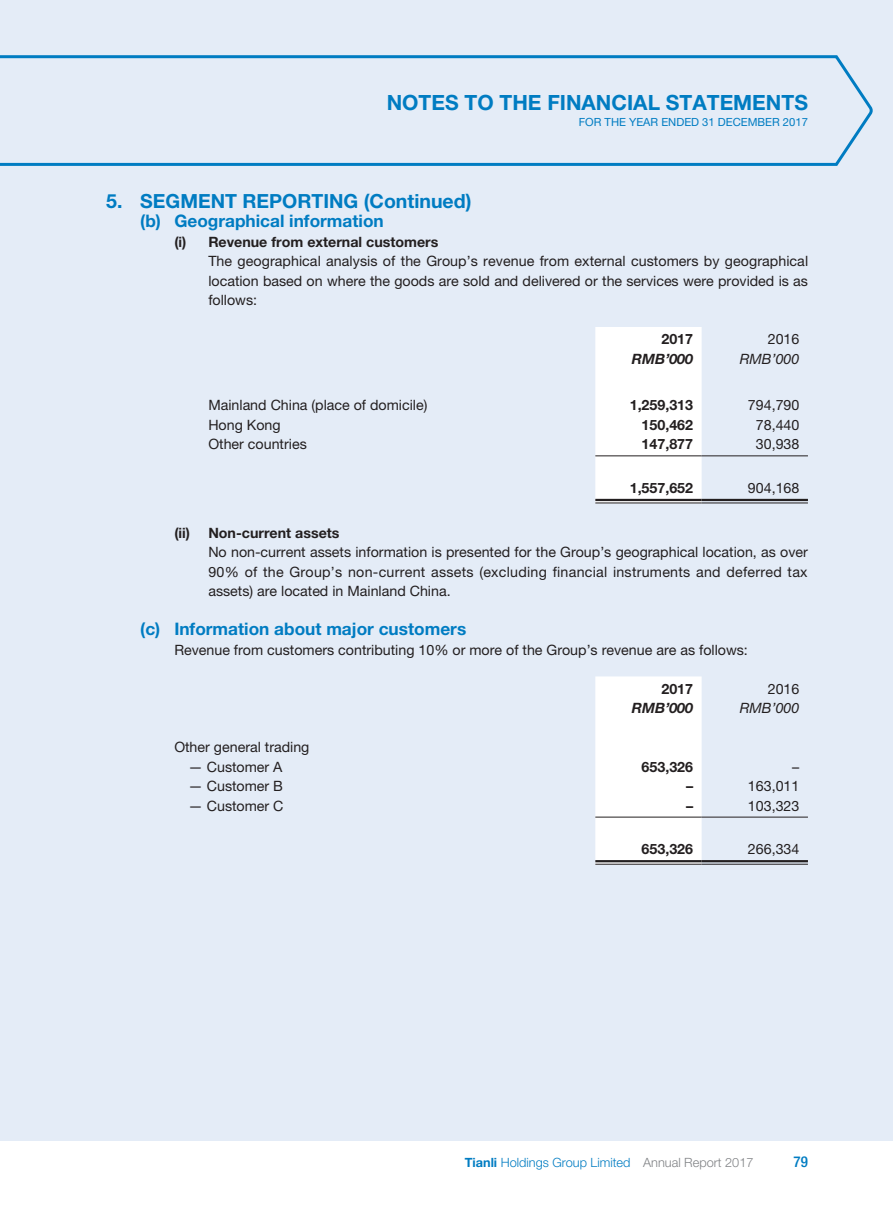
<style>
.page{position:relative;width:893px;height:1212px;background:#fff}
.page>*{position:absolute;margin:0;border:0;box-sizing:border-box;transform-origin:0 0}
.t1{font:700 21px "Helvetica Neue LT Std";color:#007cc2}
._01_H1{font:700 19.5px "Helvetica Neue LT Std";color:#007cc2}
._02_H2{font:700 17.25px "Helvetica Neue LT Std";color:#007cc2}
.t2{font:500 condensed 15px "Helvetica Neue LT Std";color:#007cc2}
._00_txt{font:14.25px/19.5px "Helvetica Neue LT Std";color:#231f20;text-align:justify}
._50_Table_txt{font:14.25px "Helvetica Neue LT Std";color:#231f20}
._50_Table_txt-2{font:700 14.25px "Helvetica Neue LT Std";color:#231f20}
._03_H3{font:700 14.25px "Helvetica Neue LT Std";color:#231f20}
._50_Table_txt-3{font:italic 700 14.25px "Helvetica Neue LT Std";color:#231f20}
._50_Table_txt-4{font:italic 14.25px "Helvetica Neue LT Std";color:#231f20}
.t3{font:300 12.75px "Helvetica Neue LT Std";color:#007cc2}
.t4{font:11.25px "Helvetica Neue LT Std";color:#007cc2}
.s1{font-weight:700}
.s2{color:#808285}
</style>
<div class="page">
<div style="left:0;top:0;width:893px;height:1140px;background:#e4ecf7"></div>
<svg style="left:0;top:55px;width:873px;height:111px"></svg>
<div style="left:595px;top:327px;width:107px;height:176px;background:#fff"></div>
<hr style="left:595px;top:455px;width:107px;height:1px;background:#231f20">
<hr style="left:702px;top:455px;width:106px;height:1px;background:#231f20">
<hr style="left:595px;top:499px;width:107px;height:2px;background:#231f20">
<hr style="left:595px;top:503px;width:107px;height:1px;background:#231f20">
<hr style="left:702px;top:499px;width:106px;height:2px;background:#231f20">
<hr style="left:702px;top:503px;width:106px;height:1px;background:#231f20">
<div style="left:595px;top:676px;width:107px;height:188px;background:#fff"></div>
<hr style="left:595px;top:817px;width:107px;height:1px;background:#231f20">
<hr style="left:702px;top:817px;width:106px;height:1px;background:#231f20">
<hr style="left:595px;top:860px;width:107px;height:2px;background:#231f20">
<hr style="left:595px;top:864px;width:107px;height:1px;background:#231f20">
<hr style="left:702px;top:860px;width:106px;height:2px;background:#231f20">
<hr style="left:702px;top:864px;width:106px;height:1px;background:#231f20">
<h1 class="t1" style="left:387px;top:90px;width:423px">NOTES TO THE FINANCIAL STATEMENTS</h1>
<p class="t4" style="left:579px;top:116px;width:231px">FOR THE YEAR ENDED 31 DECEMBER 2017</p>
<p class="_01_H1" style="left:106px;top:188px;width:367px">5. SEGMENT REPORTING (Continued)</p>
<p class="_02_H2" style="left:140px;top:210px;width:245px">(b) Geographical information</p>
<p class="_03_H3" style="left:174px;top:233px;width:266px">(i) Revenue from external customers</p>
<p class="_00_txt" style="left:208px;top:251px;width:601px">The geographical analysis of the Group’s revenue from external customers by geographical location based on where the goods are sold and delivered or the services were provided is as follows:</p>
<p class="_50_Table_txt-2" style="left:661px;top:330px;width:33px">2017</p>
<p class="_50_Table_txt" style="left:768px;top:330px;width:33px">2016</p>
<p class="_50_Table_txt-3" style="left:632px;top:350px;width:63px">RMB’000</p>
<p class="_50_Table_txt-4" style="left:740px;top:350px;width:61px">RMB’000</p>
<p class="_50_Table_txt" style="left:208px;top:397px;width:221px">Mainland China (place of domicile)</p>
<p class="_50_Table_txt-2" style="left:630px;top:396px;width:65px">1,259,313</p>
<p class="_50_Table_txt" style="left:748px;top:397px;width:53px">794,790</p>
<p class="_50_Table_txt" style="left:208px;top:416px;width:74px">Hong Kong</p>
<p class="_50_Table_txt-2" style="left:642px;top:416px;width:53px">150,462</p>
<p class="_50_Table_txt" style="left:756px;top:416px;width:45px">78,440</p>
<p class="_50_Table_txt" style="left:208px;top:436px;width:100px">Other countries</p>
<p class="_50_Table_txt-2" style="left:642px;top:435px;width:53px">147,877</p>
<p class="_50_Table_txt" style="left:756px;top:436px;width:45px">30,938</p>
<p class="_50_Table_txt-2" style="left:630px;top:479px;width:65px">1,557,652</p>
<p class="_50_Table_txt" style="left:748px;top:479px;width:53px">904,168</p>
<p class="_03_H3" style="left:174px;top:524px;width:167px">(ii) Non-current assets</p>
<p class="_00_txt" style="left:208px;top:542px;width:601px">No non-current assets information is presented for the Group’s geographical location, as over 90% of the Group’s non-current assets (excluding financial instruments and deferred tax assets) are located in Mainland China.</p>
<p class="_02_H2" style="left:140px;top:618px;width:327px">(c) Information about major customers</p>
<p class="_00_txt" style="left:174px;top:639px;width:575px">Revenue from customers contributing 10% or more of the Group’s revenue are as follows:</p>
<p class="_50_Table_txt-2" style="left:661px;top:680px;width:33px">2017</p>
<p class="_50_Table_txt" style="left:768px;top:680px;width:33px">2016</p>
<p class="_50_Table_txt-3" style="left:632px;top:699px;width:63px">RMB’000</p>
<p class="_50_Table_txt-4" style="left:740px;top:699px;width:61px">RMB’000</p>
<p class="_50_Table_txt" style="left:174px;top:738px;width:137px">Other general trading</p>
<p class="_50_Table_txt" style="left:189px;top:758px;width:95px">— Customer A</p>
<p class="_50_Table_txt-2" style="left:642px;top:758px;width:53px">653,326</p>
<p class="_50_Table_txt" style="left:792px;top:758px;width:9px">–</p>
<p class="_50_Table_txt" style="left:189px;top:777px;width:96px">— Customer B</p>
<p class="_50_Table_txt-2" style="left:686px;top:777px;width:9px">–</p>
<p class="_50_Table_txt" style="left:748px;top:777px;width:53px">163,011</p>
<p class="_50_Table_txt" style="left:189px;top:797px;width:97px">— Customer C</p>
<p class="_50_Table_txt-2" style="left:686px;top:797px;width:9px">–</p>
<p class="_50_Table_txt" style="left:748px;top:797px;width:53px">103,323</p>
<p class="_50_Table_txt-2" style="left:642px;top:840px;width:53px">653,326</p>
<p class="_50_Table_txt" style="left:748px;top:840px;width:53px">266,334</p>
<p class="t3" style="left:465px;top:1155px;width:290px"><span class="s1">Tianli</span> Holdings Group Limited <span class="s2">Annual Report 2017</span></p>
<p class="t2" style="left:793px;top:1153px;width:16px">79</p>
</div>
